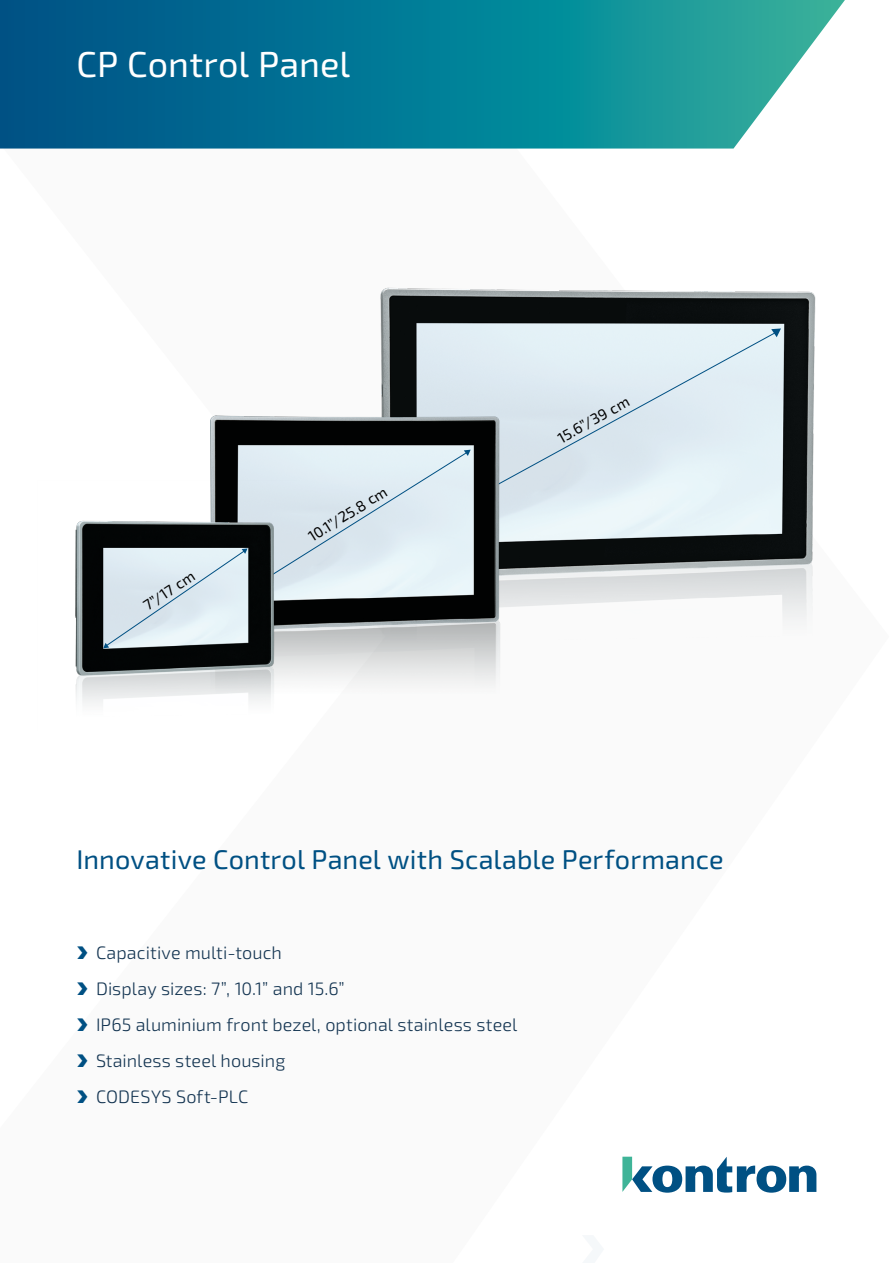
<style>
.page{position:relative;width:893px;height:1263px;background:#fff}
.page>*{position:absolute;margin:0;border:0;box-sizing:border-box;transform-origin:0 0}
.t1{font:36px "Sn T";color:#fff}
.t2{font:27px "Sn T";letter-spacing:.005em;color:#005083}
.t3{font:300 18px/36px "Sn T";letter-spacing:.005em;color:#133451}
.t4{font:15px "Sn T";color:#000}
.s1{font-family:"Arrow";font-weight:400;color:#005083}
</style>
<div class="page">
<svg style="left:0;top:0;width:845px;height:149px;background:#19849b"></svg>
<svg style="left:622px;top:1157px;width:194px;height:36px"></svg>
<img style="left:380px;top:287px;width:436px;height:339px">
<div style="left:490px;top:328px;width:291px;height:161px;background:#e1eef5"></div>
<img style="left:210px;top:379px;width:390px;height:309px">
<svg style="left:261px;top:450px;width:210px;height:132px;background:#ddeaf1"></svg>
<img style="left:75px;top:481px;width:221px;height:223px">
<svg style="left:103px;top:548px;width:145px;height:100px;background:#d6e4eb"></svg>
<h1 class="t1" style="left:77px;top:43px;width:275px">CP Control Panel</h1>
<p class="t4" style="left:140px;top:600px;width:60px;rotate:-34deg">7”/17 cm</p>
<p class="t4" style="left:305px;top:530px;width:91px;rotate:-32deg">10.1”/25.8 cm</p>
<p class="t4" style="left:555px;top:431px;width:81px;rotate:-29deg">15.6”/39 cm</p>
<h2 class="t2" style="left:77px;top:843px;width:649px">Innovative Control Panel with Scalable Performance</h2>
<p class="t3" style="left:77px;top:935px;width:442px"><span class="s1">*</span> Capacitive multi-touch<br><span class="s1">*</span> Display sizes: 7”, 10.1” and 15.6”<br><span class="s1">*</span> IP65 aluminium front bezel, optional stainless steel <span class="s1">*</span> Stainless steel housing<br><span class="s1">*</span> CODESYS Soft-PLC</p>
</div>
